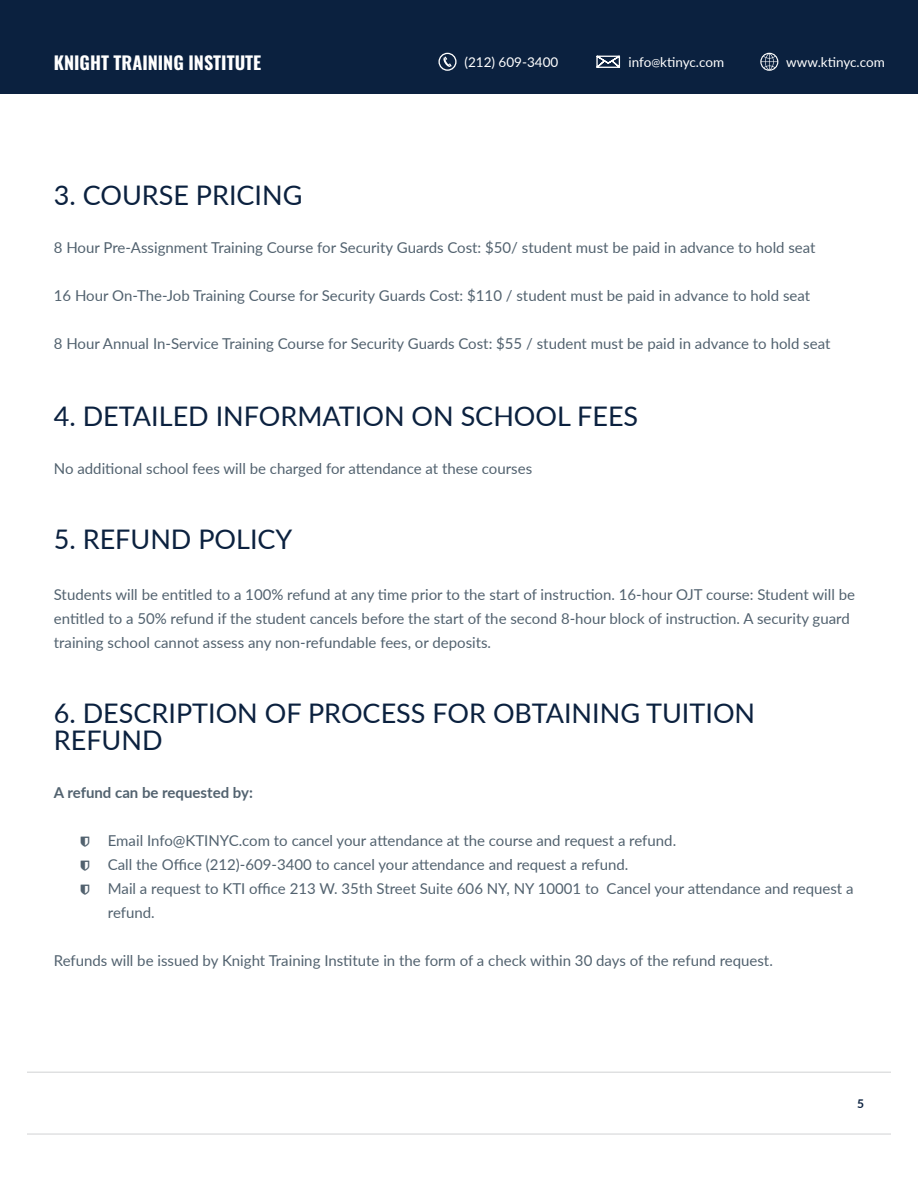
<style>
.page{position:relative;width:918px;height:1188px;background:#fff}
.page>*{position:absolute;margin:0;border:0;box-sizing:border-box;transform-origin:0 0}
.CHAPTER_TITLE4{font:27px/27px "Lato";color:#0b213f}
.t1{font:700 18px "Oswald";color:#fff}
.body_text_2{font:15px/24px "Lato";color:#52626f}
.body_text_2-2{font:700 15px "Lato";color:#52626f}
.t2{font:13.5px "Lato";color:#fff}
.t3{font:700 12px "Lato";color:#0b213f}
.s1{font-size:10.5px}
</style>
<div class="page">
<div style="left:0;top:0;width:918px;height:94px;background:#0b213f"></div>
<hr style="left:27px;top:1072px;width:864px;height:1px;background:#d1d2d4">
<hr style="left:27px;top:1134px;width:864px;height:1px;background:#d1d2d4">
<svg style="left:443px;top:57px;width:9px;height:10px"></svg>
<div style="left:438px;top:53px;width:19px;height:18px;border:1px solid #fff;border-radius:50%"></div>
<svg style="left:760px;top:53px;width:18px;height:18px"></svg>
<svg style="left:596px;top:55px;width:25px;height:13px"></svg>
<p class="t1" style="left:54px;top:54px;width:209px">KNIGHT TRAINING INSTITUTE</p>
<p class="t2" style="left:464px;top:53px;width:95px">(212) 609-3400</p>
<p class="t2" style="left:629px;top:53px;width:97px">info<span class="s1">@</span>ktinyc.com</p>
<p class="t2" style="left:786px;top:53px;width:100px">www.ktinyc.com</p>
<p class="CHAPTER_TITLE4" style="left:54px;top:181px;width:250px">3. COURSE PRICING</p>
<p class="body_text_2" style="left:54px;top:235px;width:763px">8 Hour Pre-Assignment Training Course for Security Guards Cost: $50/ student must be paid in advance to hold seat</p>
<p class="body_text_2" style="left:54px;top:283px;width:758px">16 Hour On-The-Job Training Course for Security Guards Cost: $110 / student must be paid in advance to hold seat</p>
<p class="body_text_2" style="left:54px;top:331px;width:778px">8 Hour Annual In-Service Training Course for Security Guards Cost: $55 / student must be paid in advance to hold seat</p>
<p class="CHAPTER_TITLE4" style="left:54px;top:401px;width:586px">4. DETAILED INFORMATION ON SCHOOL FEES</p>
<p class="body_text_2" style="left:54px;top:456px;width:480px">No additional school fees will be charged for attendance at these courses</p>
<p class="CHAPTER_TITLE4" style="left:54px;top:524px;width:240px">5. REFUND POLICY</p>
<p class="body_text_2" style="left:54px;top:582px;width:803px">Students will be entitled to a 100% refund at any time prior to the start of instruction. 16-hour OJT course: Student will be entitled to a 50% refund if the student cancels before the start of the second 8-hour block of instruction. A security guard training school cannot assess any non-refundable fees, or deposits.</p>
<p class="CHAPTER_TITLE4" style="left:54px;top:698px;width:703px">6. DESCRIPTION OF PROCESS FOR OBTAINING TUITION<br>REFUND</p>
<p class="body_text_2-2" style="left:54px;top:781px;width:201px">A refund can be requested by:</p>
<p class="body_text_2" style="left:108px;top:828px;width:570px">Email Info@KTINYC.com to cancel your attendance at the course and request a refund.</p>
<p class="body_text_2" style="left:108px;top:852px;width:522px">Call the Office (212)-609-3400 to cancel your attendance and request a refund.</p>
<p class="body_text_2" style="left:108px;top:876px;width:747px">Mail a request to KTI office 213 W. 35th Street Suite 606 NY, NY 10001 to Cancel your attendance and request a refund.</p>
<p class="body_text_2" style="left:54px;top:948px;width:721px">Refunds will be issued by Knight Training Institute in the form of a check within 30 days of the refund request.</p>
<p class="t3" style="left:857px;top:1095px;width:8px">5</p>
</div>
